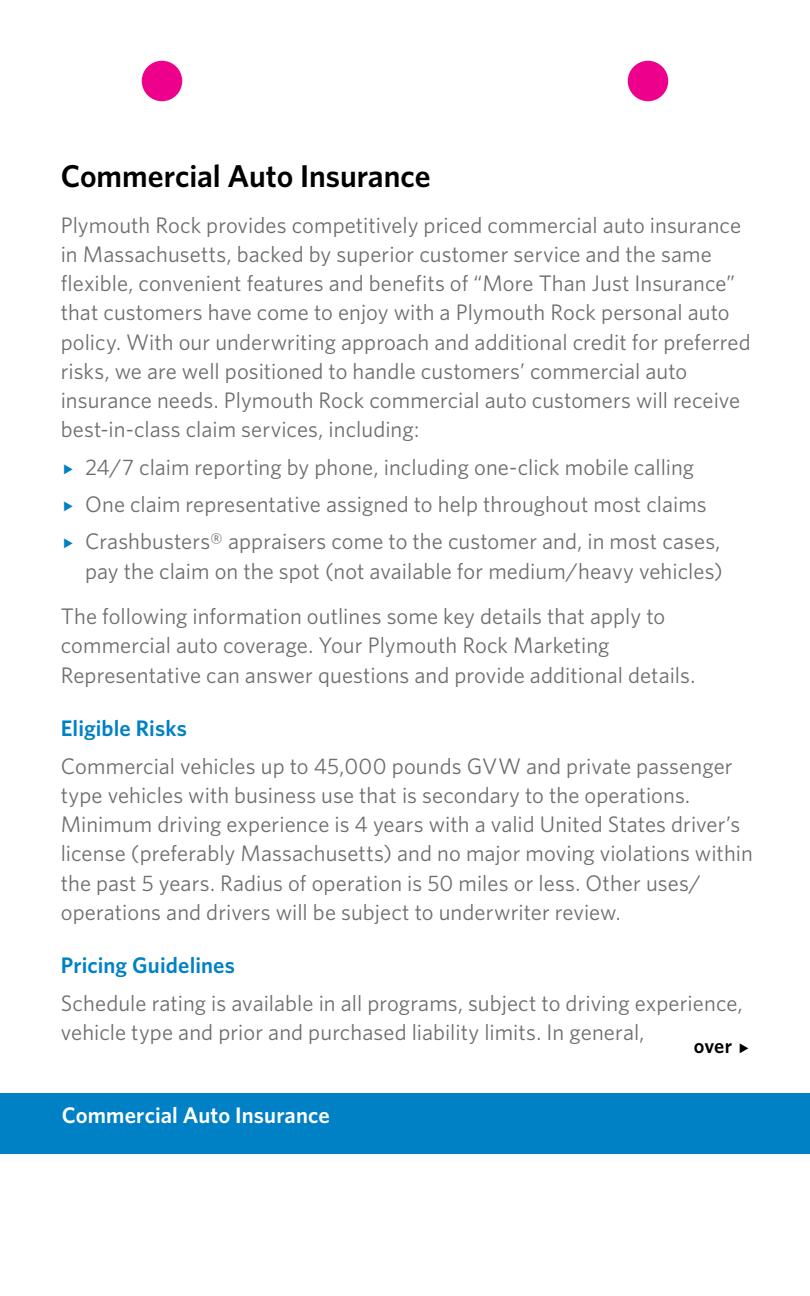
<style>
.page{position:relative;width:810px;height:1296px;background:#fff}
.page>*{position:absolute;margin:0;border:0;box-sizing:border-box;transform-origin:0 0}
.t1{font:600 31.5px "Whitney";color:#000}
.t2{font:22.5px/29.2px "Whitney";letter-spacing:.005em;color:#6d6e71}
.t3{font:600 22.5px "Whitney";letter-spacing:.005em;color:#0081c6}
.t4{font:600 22.5px "Whitney";letter-spacing:.005em;color:#fff}
.t5{font:600 20.25px "Whitney";color:#000}
</style>
<div class="page">
<div style="left:142px;top:61px;width:40px;height:40px;background:#ec008c;border-radius:50%"></div>
<div style="left:628px;top:61px;width:40px;height:40px;background:#ec008c;border-radius:50%"></div>
<div style="left:0;top:1094px;width:810px;height:60px;background:#0081c6"></div>
<h1 class="t1" style="left:61px;top:157px;width:371px">Commercial Auto Insurance</h1>
<p class="t2" style="left:61px;top:210px;width:692px">Plymouth Rock provides competitively priced commercial auto insurance in Massachusetts, backed by superior customer service and the same flexible, convenient features and benefits of “More Than Just Insurance” that customers have come to enjoy with a Plymouth Rock personal auto policy. With our underwriting approach and additional credit for preferred risks, we are well positioned to handle customers’ commercial auto insurance needs. Plymouth Rock commercial auto customers will receive best-in-class claim services, including:</p>
<p class="t2" style="left:85px;top:448px;width:637px;line-height:37.4px">24/7 claim reporting by phone, including one-click mobile calling<br>One claim representative assigned to help throughout most claims<br>Crashbusters® appraisers come to the customer and, in most cases,</p>
<p class="t2" style="left:61px;top:548px;width:663px;line-height:45.4px;text-indent:24px">pay the claim on the spot (not available for medium/heavy vehicles)<br>The following information outlines some key details that apply to</p>
<p class="t2" style="left:61px;top:630px;width:636px">commercial auto coverage. Your Plymouth Rock Marketing<br>Representative can answer questions and provide additional details.</p>
<p class="t3" style="left:61px;top:715px;width:128px">Eligible Risks</p>
<p class="t2" style="left:61px;top:751px;width:694px">Commercial vehicles up to 45,000 pounds GVW and private passenger type vehicles with business use that is secondary to the operations.<br>Minimum driving experience is 4 years with a valid United States driver’s license (preferably Massachusetts) and no major moving violations within the past 5 years. Radius of operation is 50 miles or less. Other uses/ operations and drivers will be subject to underwriter review.</p>
<p class="t3" style="left:61px;top:952px;width:176px">Pricing Guidelines</p>
<p class="t2" style="left:61px;top:988px;width:684px">Schedule rating is available in all programs, subject to driving experience, vehicle type and prior and purchased liability limits. In general,</p>
<p class="t5" style="left:694px;top:1034px;width:40px">over</p>
<p class="t4" style="left:62px;top:1101px;width:270px">Commercial Auto Insurance</p>
</div>
